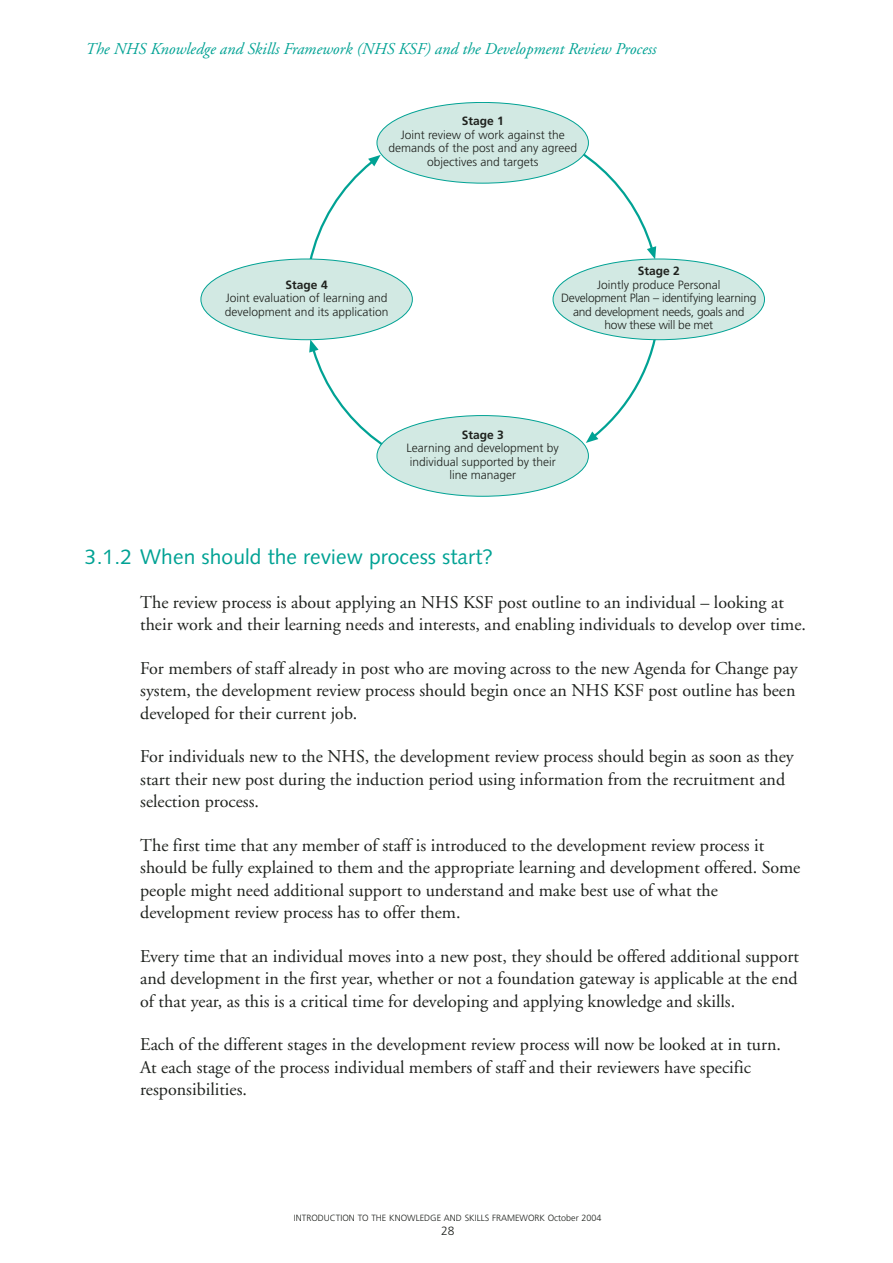
<style>
.page{position:relative;width:893px;height:1263px;background:#fff}
.page>*{position:absolute;margin:0;border:0;box-sizing:border-box;transform-origin:0 0}
.t1{font:21px "Syntax";letter-spacing:.005em;color:#00a294}
.t2{font:18px/22.5px "Adobe Garamond";color:#1f221e}
.t3{font:italic 16.5px "Adobe Garamond";color:#00a294}
.t4{font:300 12px/13.5px "Frutiger";color:#1f221e;text-align:center}
.t5{font:300 12px/13.5px "Frutiger";letter-spacing:-.02em;color:#1f221e;text-align:center}
.t6{font:700 12px "Frutiger";color:#1f221e}
.t7{font:300 9px "Frutiger";color:#1f221e}
</style>
<div class="page">
<svg style="left:307px;top:122px;width:354px;height:356px"></svg>
<svg style="left:368px;top:155px;width:12px;height:11px"></svg>
<svg style="left:647px;top:246px;width:9px;height:13px"></svg>
<svg style="left:586px;top:431px;width:12px;height:12px"></svg>
<svg style="left:309px;top:340px;width:9px;height:13px"></svg>
<div style="left:201px;top:259px;width:211px;height:81px;background:#d2e9e3;border-radius:50%"></div>
<div style="left:553px;top:259px;width:211px;height:81px;background:#d2e9e3;border-radius:50%"></div>
<div style="left:377px;top:102px;width:211px;height:81px;background:#d2e9e3;border-radius:50%"></div>
<div style="left:377px;top:416px;width:211px;height:80px;background:#d2e9e3;border-radius:50%"></div>
<p class="t3" style="left:85px;top:43px;width:572px">The NHS Knowledge and Skills Framework (NHS KSF) and the Development Review Process</p>
<p class="t6" style="left:461px;top:116px;width:44px">Stage 1</p>
<p class="t4" style="left:388px;top:129px;width:190px">Joint review of work against the demands of the post and any agreed objectives and targets</p>
<p class="t6" style="left:285px;top:280px;width:44px">Stage 4</p>
<p class="t4" style="left:225px;top:292px;width:165px;text-align:left">Joint evaluation of learning and development and its application</p>
<p class="t6" style="left:637px;top:266px;width:44px">Stage 2</p>
<p class="t5" style="left:561px;top:279px;width:197px">Jointly produce Personal<br>Development Plan – identifying learning and development needs, goals and how these will be met</p>
<p class="t6" style="left:461px;top:430px;width:44px">Stage 3</p>
<p class="t4" style="left:406px;top:442px;width:154px">Learning and development by individual supported by their line manager</p>
<p class="t1" style="left:85px;top:548px;width:409px">3.1.2 When should the review process start?</p>
<p class="t2" style="left:140px;top:592px;width:667px">The review process is about applying an NHS KSF post outline to an individual – looking at their work and their learning needs and interests, and enabling individuals to develop over time.</p>
<p class="t2" style="left:140px;top:658px;width:659px;text-align:justify">For members of staff already in post who are moving across to the new Agenda for Change pay system, the development review process should begin once an NHS KSF post outline has been developed for their current job.</p>
<p class="t2" style="left:140px;top:747px;width:655px">For individuals new to the NHS, the development review process should begin as soon as they start their new post during the induction period using information from the recruitment and selection process.</p>
<p class="t2" style="left:140px;top:835px;width:661px">The first time that any member of staff is introduced to the development review process it should be fully explained to them and the appropriate learning and development offered. Some people might need additional support to understand and make best use of what the development review process has to offer them.</p>
<p class="t2" style="left:140px;top:946px;width:660px;text-align:justify">Every time that an individual moves into a new post, they should be offered additional support and development in the first year, whether or not a foundation gateway is applicable at the end of that year, as this is a critical time for developing and applying knowledge and skills.</p>
<p class="t2" style="left:140px;top:1035px;width:642px">Each of the different stages in the development review process will now be looked at in turn.<br>At each stage of the process individual members of staff and their reviewers have specific responsibilities.</p>
<p class="t7" style="left:294px;top:1215px;width:309px">INTRODUCTION TO THE KNOWLEDGE AND SKILLS FRAMEWORK October 2004</p>
<p class="t4" style="left:441px;top:1225px;width:15px">28</p>
</div>
